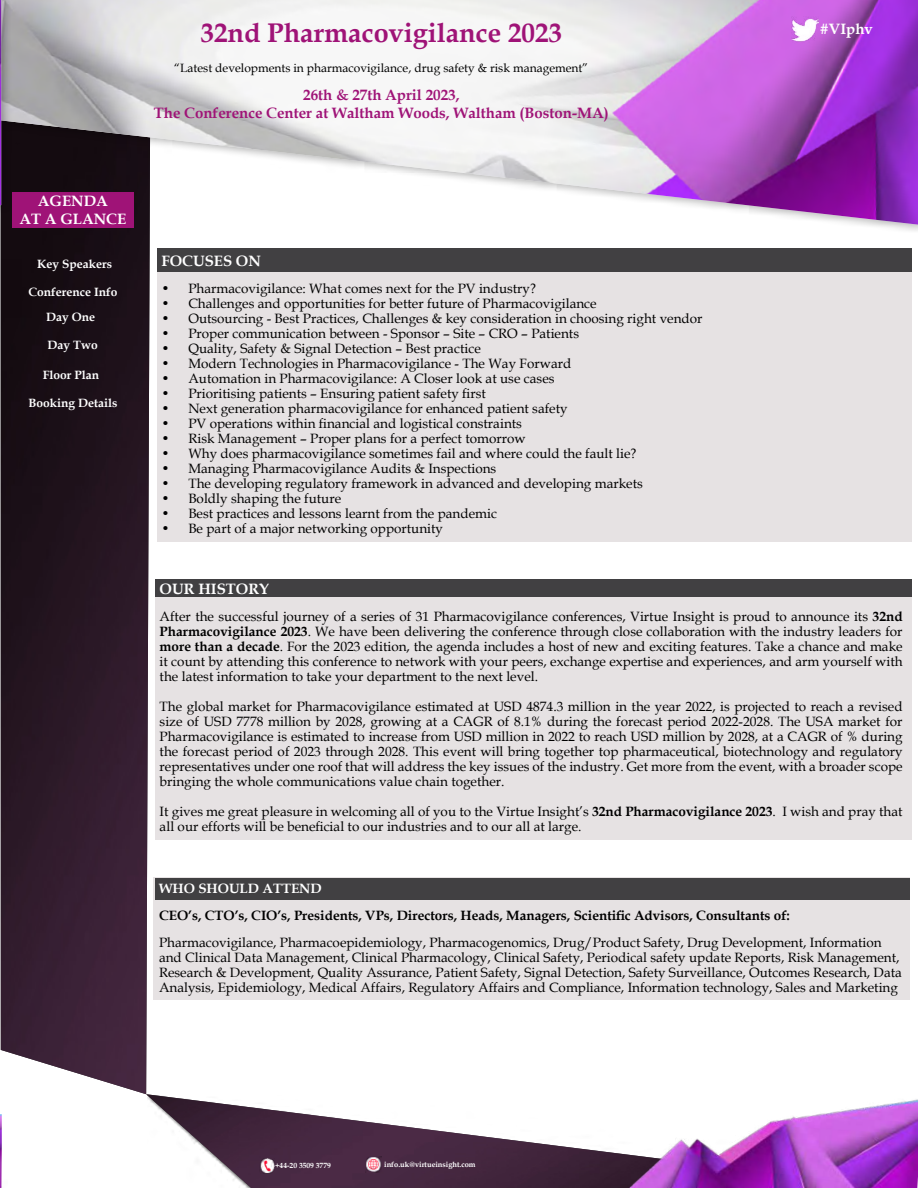
<style>
.page{position:relative;width:918px;height:1188px;background:#fff}
.page>*{position:absolute;margin:0;border:0;box-sizing:border-box;transform-origin:0 0}
.t1{font:700 27px "Book Antiqua";color:#9f1377}
.t2{font:700 15px/18px "Book Antiqua";color:#9f1377;text-align:center}
.t3{font:700 15px/18px "Book Antiqua";color:#fff;text-align:center}
.t4{font:13.5px/15px "Book Antiqua";color:#000;text-align:justify}
.t5{font:700 13.5px "Book Antiqua";color:#000}
.t6{font:700 13.5px "Book Antiqua";color:#fff}
.t7{font:12px "Book Antiqua";color:#000}
.t8{font:700 12px "Book Antiqua";color:#fff}
.t9{font:700 7.5px "Book Antiqua";color:#fff}
.s1{font-weight:700}
</style>
<div class="page">
<img style="left:1px;top:235px;width:149px;height:859px">
<img style="left:146px;top:1094px;width:479px;height:94px">
<div style="left:157px;top:248px;width:754px;height:24px;background:#414042"></div>
<div style="left:155px;top:579px;width:757px;height:20px;background:#414042"></div>
<div style="left:157px;top:272px;width:754px;height:270px;background:#e6e2e3"></div>
<div style="left:155px;top:597px;width:757px;height:243px;background:#e6e2e3"></div>
<div style="left:153px;top:878px;width:756px;height:122px;background:#e6e2e3"></div>
<div style="left:155px;top:878px;width:754px;height:21px;background:#414042"></div>
<img style="left:625px;top:1099px;width:293px;height:89px">
<img style="left:0;top:1114px;width:2px;height:74px">
<img style="left:366px;top:1157px;width:15px;height:15px">
<img style="left:259px;top:1158px;width:16px;height:16px">
<div style="left:0;top:0;width:918px;height:235px;background:#000;opacity:.3"></div>
<img style="left:1px;top:0;width:917px;height:225px">
<div style="left:0;top:0;width:12px;height:215px;background:#000;opacity:.3"></div>
<img style="left:0;top:0;width:1px;height:205px">
<div style="left:12px;top:192px;width:121px;height:36px;background:#9f1377"></div>
<img style="left:792px;top:16px;width:27px;height:27px">
<h1 class="t1" style="left:201px;top:15px;width:363px">32nd Pharmacovigilance 2023</h1>
<p class="t7" style="left:174px;top:60px;width:416px">“Latest developments in pharmacovigilance, drug safety &amp; risk management”</p>
<p class="t2" style="left:154px;top:86px;width:456px">26th &amp; 27th April 2023,<br>The Conference Center at Waltham Woods, Waltham (Boston-MA)</p>
<p class="t3" style="left:820px;top:20px;width:55px">#VIphv</p>
<p class="t3" style="left:20px;top:192px;width:108px">AGENDA<br>AT A GLANCE</p>
<p class="t8" style="left:37px;top:256px;width:77px">Key Speakers</p>
<p class="t8" style="left:29px;top:284px;width:91px">Conference Info</p>
<p class="t8" style="left:46px;top:309px;width:50px">Day One</p>
<p class="t8" style="left:47px;top:337px;width:52px">Day Two</p>
<p class="t8" style="left:43px;top:367px;width:58px">Floor Plan</p>
<p class="t8" style="left:28px;top:395px;width:90px">Booking Details</p>
<p class="t3" style="left:161px;top:251px;width:101px">FOCUSES ON</p>
<p class="t4" style="left:161px;top:280px;width:376px">• Pharmacovigilance: What comes next for the PV industry?</p>
<p class="t4" style="left:161px;top:295px;width:437px">• Challenges and opportunities for better future of Pharmacovigilance</p>
<p class="t4" style="left:161px;top:310px;width:543px">• Outsourcing - Best Practices, Challenges &amp; key consideration in choosing right vendor</p>
<p class="t4" style="left:161px;top:325px;width:419px">• Proper communication between - Sponsor – Site – CRO – Patients</p>
<p class="t4" style="left:161px;top:340px;width:321px">• Quality, Safety &amp; Signal Detection – Best practice</p>
<p class="t4" style="left:161px;top:355px;width:411px">• Modern Technologies in Pharmacovigilance - The Way Forward</p>
<p class="t4" style="left:161px;top:370px;width:395px">• Automation in Pharmacovigilance: A Closer look at use cases</p>
<p class="t4" style="left:161px;top:385px;width:326px">• Prioritising patients – Ensuring patient safety first</p>
<p class="t4" style="left:161px;top:400px;width:408px">• Next generation pharmacovigilance for enhanced patient safety</p>
<p class="t4" style="left:161px;top:415px;width:362px">• PV operations within financial and logistical constraints</p>
<p class="t4" style="left:161px;top:430px;width:366px">• Risk Management – Proper plans for a perfect tomorrow</p>
<p class="t4" style="left:161px;top:445px;width:477px">• Why does pharmacovigilance sometimes fail and where could the fault lie?</p>
<p class="t4" style="left:161px;top:460px;width:336px">• Managing Pharmacovigilance Audits &amp; Inspections</p>
<p class="t4" style="left:161px;top:475px;width:483px">• The developing regulatory framework in advanced and developing markets</p>
<p class="t4" style="left:161px;top:490px;width:181px">• Boldly shaping the future</p>
<p class="t4" style="left:161px;top:505px;width:337px">• Best practices and lessons learnt from the pandemic</p>
<p class="t4" style="left:161px;top:520px;width:283px">• Be part of a major networking opportunity</p>
<p class="t3" style="left:160px;top:580px;width:111px">OUR HISTORY</p>
<p class="t4" style="left:160px;top:609px;width:745px">After the successful journey of a series of 31 Pharmacovigilance conferences, Virtue Insight is proud to announce its <span class="s1">32nd Pharmacovigilance 2023</span>. We have been delivering the conference through close collaboration with the industry leaders for <span class="s1">more than a decade</span>. For the 2023 edition, the agenda includes a host of new and exciting features. Take a chance and make it count by attending this conference to network with your peers, exchange expertise and experiences, and arm yourself with the latest information to take your department to the next level.</p>
<p class="t4" style="left:160px;top:699px;width:744px">The global market for Pharmacovigilance estimated at USD 4874.3 million in the year 2022, is projected to reach a revised size of USD 7778 million by 2028, growing at a CAGR of 8.1% during the forecast period 2022-2028. The USA market for Pharmacovigilance is estimated to increase from USD million in 2022 to reach USD million by 2028, at a CAGR of % during the forecast period of 2023 through 2028. This event will bring together top pharmaceutical, biotechnology and regulatory representatives under one roof that will address the key issues of the industry. Get more from the event, with a broader scope bringing the whole communications value chain together.</p>
<p class="t4" style="left:160px;top:804px;width:744px">It gives me great pleasure in welcoming all of you to the Virtue Insight’s <span class="s1">32nd Pharmacovigilance 2023</span>. I wish and pray that all our efforts will be beneficial to our industries and to our all at large.</p>
<p class="t6" style="left:159px;top:879px;width:164px">WHO SHOULD ATTEND</p>
<p class="t5" style="left:159px;top:906px;width:632px">CEO’s, CTO’s, CIO’s, Presidents, VPs, Directors, Heads, Managers, Scientific Advisors, Consultants of:</p>
<p class="t4" style="left:159px;top:934px;width:744px;text-align:left">Pharmacovigilance, Pharmacoepidemiology, Pharmacogenomics, Drug/Product Safety, Drug Development, Information and Clinical Data Management, Clinical Pharmacology, Clinical Safety, Periodical safety update Reports, Risk Management, Research &amp; Development, Quality Assurance, Patient Safety, Signal Detection, Safety Surveillance, Outcomes Research, Data Analysis, Epidemiology, Medical Affairs, Regulatory Affairs and Compliance, Information technology, Sales and Marketing</p>
<p class="t9" style="left:275px;top:1160px;width:57px">+44-20 3509 3779</p>
<p class="t9" style="left:384px;top:1159px;width:93px">info.uk@virtueinsight.com</p>
</div>
